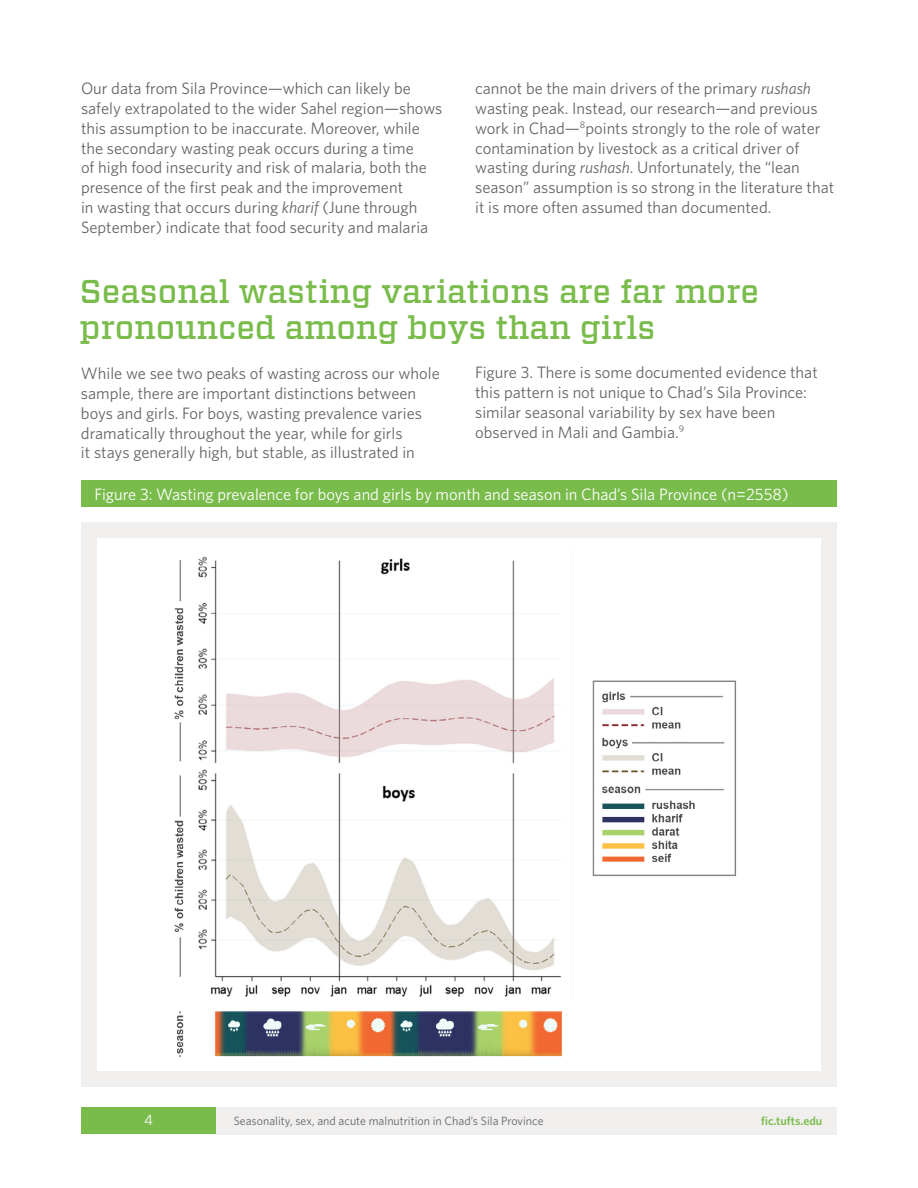
<style>
.page{position:relative;width:918px;height:1188px;background:#fff}
.page>*{position:absolute;margin:0;border:0;box-sizing:border-box;transform-origin:0 0}
.t1{font:500 33px/36px "Vitesse";color:#7abc4c}
.t2{font:16.5px/19.8px "Whitney";color:#65656a}
.t3{font:16.5px "Whitney";color:#fff}
.t4{font:15px "Whitney";color:#fff}
.t5{font:12px "Whitney";color:#65656a}
.t6{font:600 12px "Whitney";color:#7abc4c}
.s1{font-style:italic}
</style>
<div class="page">
<div style="left:81px;top:1107px;width:135px;height:27px;background:#7abc4c"></div>
<div style="left:216px;top:1107px;width:621px;height:27px;background:#f1efed"></div>
<div style="left:81px;top:522px;width:756px;height:564px;background:#f1efed"></div>
<div style="left:97px;top:539px;width:724px;height:532px;background:#fff"></div>
<div style="left:81px;top:480px;width:756px;height:27px;background:#7abc4c"></div>
<img style="left:174px;top:556px;width:563px;height:502px">
<p class="t2" style="left:81px;top:78px;width:363px">Our data from Sila Province—which can likely be safely extrapolated to the wider Sahel region—shows this assumption to be inaccurate. Moreover, while the secondary wasting peak occurs during a time<br>of high food insecurity and risk of malaria, both the presence of the first peak and the improvement<br>in wasting that occurs during <span class="s1">kharif</span> (June through September) indicate that food security and malaria</p>
<p class="t2" style="left:475px;top:78px;width:361px">cannot be the main drivers of the primary <span class="s1">rushash </span>wasting peak. Instead, our research—and previous work in Chad—<sup>8</sup>points strongly to the role of water contamination by livestock as a critical driver of wasting during <span class="s1">rushash</span>. Unfortunately, the “lean season” assumption is so strong in the literature that it is more often assumed than documented.</p>
<h1 class="t1" style="left:80px;top:273px;width:681px">Seasonal wasting variations are far more pronounced among boys than girls</h1>
<p class="t2" style="left:81px;top:363px;width:360px">While we see two peaks of wasting across our whole sample, there are important distinctions between boys and girls. For boys, wasting prevalence varies dramatically throughout the year, while for girls<br>it stays generally high, but stable, as illustrated in</p>
<p class="t2" style="left:475px;top:362px;width:344px">Figure 3. There is some documented evidence that this pattern is not unique to Chad’s Sila Province: similar seasonal variability by sex have been observed in Mali and Gambia.<sup>9</sup></p>
<p class="t3" style="left:94px;top:484px;width:696px">Figure 3: Wasting prevalence for boys and girls by month and season in Chad’s Sila Province (n=2558)</p>
<p class="t4" style="left:144px;top:1110px;width:10px">4</p>
<p class="t5" style="left:234px;top:1113px;width:311px">Seasonality, sex, and acute malnutrition in Chad’s Sila Province</p>
<p class="t6" style="left:761px;top:1112px;width:63px">fic.tufts.edu</p>
</div>
